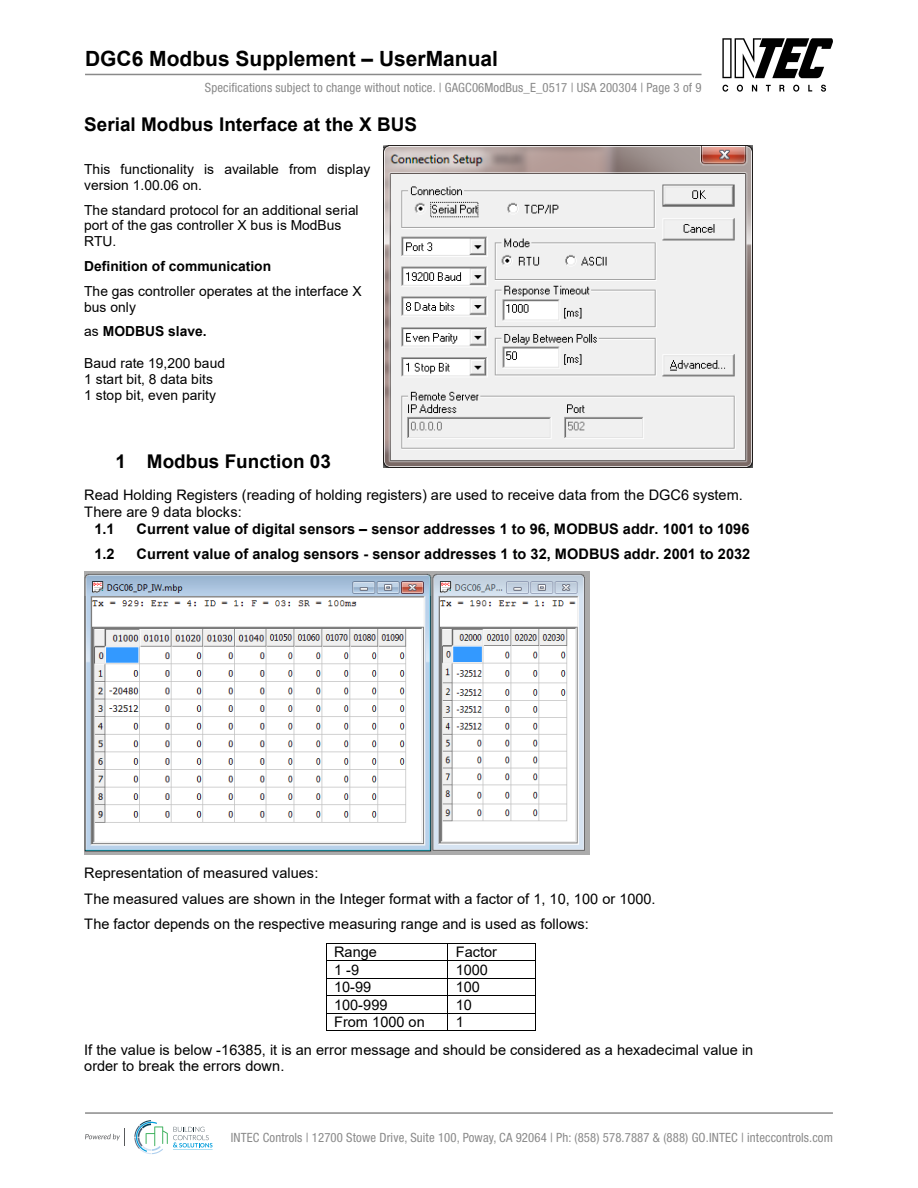
<style>
.page{position:relative;width:918px;height:1188px;background:#fff}
.page>*{position:absolute;margin:0;border:0;box-sizing:border-box;transform-origin:0 0}
.t1{font:700 21px "Arial";color:#000}
.t2{font:700 18.9px "Arial";color:#000}
.t3{font:14.55px/25.5px "Arial";color:#000}
.t4{font:700 14.55px "Arial";color:#000}
.t5{font:13.8px/15.9px "Arial";color:#000}
.t6{font:700 13.8px/24.5px "Arial";color:#000}
.t7{font:condensed 12.75px "Helvetica Neue";letter-spacing:.01em;color:#8a8a8a}
.s1{font-weight:700}
.s2{font-weight:400}
.s3{font-style:inherit}
</style>
<div class="page">
<img style="left:384px;top:146px;width:368px;height:322px">
<hr style="left:327px;top:943px;width:121px;height:1px;background:#000">
<hr style="left:448px;top:943px;width:87px;height:1px;background:#000">
<hr style="left:327px;top:960px;width:121px;height:1px;background:#000">
<hr style="left:448px;top:960px;width:87px;height:1px;background:#000">
<hr style="left:327px;top:978px;width:121px;height:1px;background:#000">
<hr style="left:448px;top:978px;width:87px;height:1px;background:#000">
<hr style="left:327px;top:995px;width:121px;height:1px;background:#000">
<hr style="left:448px;top:995px;width:87px;height:1px;background:#000">
<hr style="left:327px;top:1013px;width:121px;height:1px;background:#000">
<hr style="left:448px;top:1013px;width:87px;height:1px;background:#000">
<svg style="left:326px;top:943px;width:1px;height:88px"></svg>
<hr style="left:327px;top:1030px;width:121px;height:1px;background:#000">
<hr style="left:448px;top:1030px;width:87px;height:1px;background:#000">
<svg style="left:535px;top:943px;width:1px;height:88px"></svg>
<img style="left:84px;top:572px;width:506px;height:283px">
<svg style="left:722px;top:85px;width:6px;height:7px"></svg>
<svg style="left:737px;top:85px;width:6px;height:7px"></svg>
<svg style="left:752px;top:85px;width:5px;height:6px"></svg>
<svg style="left:766px;top:85px;width:5px;height:6px"></svg>
<svg style="left:779px;top:85px;width:6px;height:6px"></svg>
<svg style="left:793px;top:85px;width:6px;height:7px"></svg>
<svg style="left:808px;top:85px;width:4px;height:6px"></svg>
<svg style="left:821px;top:85px;width:5px;height:7px"></svg>
<svg style="left:722px;top:38px;width:111px;height:40px"></svg>
<hr style="left:85px;top:74px;width:617px;height:1px;background:#8a8a8a">
<hr style="left:85px;top:1112px;width:748px;height:2px;background:#8a8a8a">
<svg style="left:134px;top:1120px;width:79px;height:34px"></svg>
<svg style="left:85px;top:1129px;width:40px;height:17px"></svg>
<h1 class="t1" style="left:85px;top:44px;width:415px">DGC6 Modbus Supplement – UserManual</h1>
<p class="t7" style="left:205px;top:80px;width:498px">Specifications subject to change without notice. | GAGC06ModBus_E_0517 | USA 200304 | Page 3 of 9</p>
<p class="t2" style="left:84px;top:111px;width:334px">Serial Modbus Interface at the X BUS</p>
<p class="t5" style="left:84px;top:161px;width:288px">This functionality is available from display version 1.00.06 on.</p>
<p class="t5" style="left:84px;top:202px;width:276px">The standard protocol for an additional serial port of the gas controller X bus is ModBus<br>RTU.</p>
<p class="t5" style="left:84px;top:254px;width:279px;line-height:24.9px"><span class="s1">Definition of communication<br></span>The gas controller operates at the interface X</p>
<p class="t6" style="left:84px;top:295px;width:124px"><span class="s2">bus only<br>as</span> MODBUS slave.</p>
<p class="t5" style="left:84px;top:355px;width:142px">Baud rate 19,200 baud<br>1 start bit, 8 data bits<br>1 stop bit, even parity</p>
<p class="t2" style="left:115px;top:448px;width:217px">1 Modbus Function 03</p>
<p class="t3" style="left:84px;top:482px;width:660px">Read Holding Registers (reading of holding registers) are used to receive data from the DGC6 system.</p>
<p class="t3" style="left:84px;top:499px;width:159px">There are 9 data blocks:</p>
<p class="t4" style="left:95px;top:518px;width:22px">1.1</p>
<p class="t4" style="left:137px;top:518px;width:614px">Current value of digital sensors <span class="s3">–</span> sensor addresses 1 to 96, MODBUS addr. 1001 to 1096</p>
<p class="t4" style="left:95px;top:544px;width:22px">1.2</p>
<p class="t4" style="left:137px;top:544px;width:615px">Current value of analog sensors - sensor addresses 1 to 32, MODBUS addr. 2001 to 2032</p>
<p class="t3" style="left:84px;top:860px;width:573px">Representation of measured values:<br>The measured values are shown in the Integer format with a factor of 1, 10, 100 or 1000.<br>The factor depends on the respective measuring range and is used as follows:</p>
<p class="t3" style="left:334px;top:939px;width:44px">Range</p>
<p class="t3" style="left:456px;top:939px;width:43px">Factor</p>
<p class="t3" style="left:334px;top:957px;width:27px">1 -9</p>
<p class="t3" style="left:456px;top:957px;width:34px">1000</p>
<p class="t3" style="left:334px;top:974px;width:39px">10-99</p>
<p class="t3" style="left:456px;top:974px;width:26px">100</p>
<p class="t3" style="left:334px;top:992px;width:55px">100-999</p>
<p class="t3" style="left:456px;top:992px;width:18px">10</p>
<p class="t3" style="left:334px;top:1009px;width:92px">From 1000 on</p>
<p class="t3" style="left:84px;top:1008px;width:671px;line-height:27.5px;text-indent:372px">1<br>If the value is below -16385, it is an error message and should be considered as a hexadecimal value in</p>
<p class="t3" style="left:84px;top:1053px;width:202px">order to break the errors down.</p>
<p class="t7" style="left:231px;top:1130px;width:604px">INTEC Controls | 12700 Stowe Drive, Suite 100, Poway, CA 92064 | Ph: (858) 578.7887 &amp; (888) GO.INTEC | inteccontrols.com</p>
</div>
